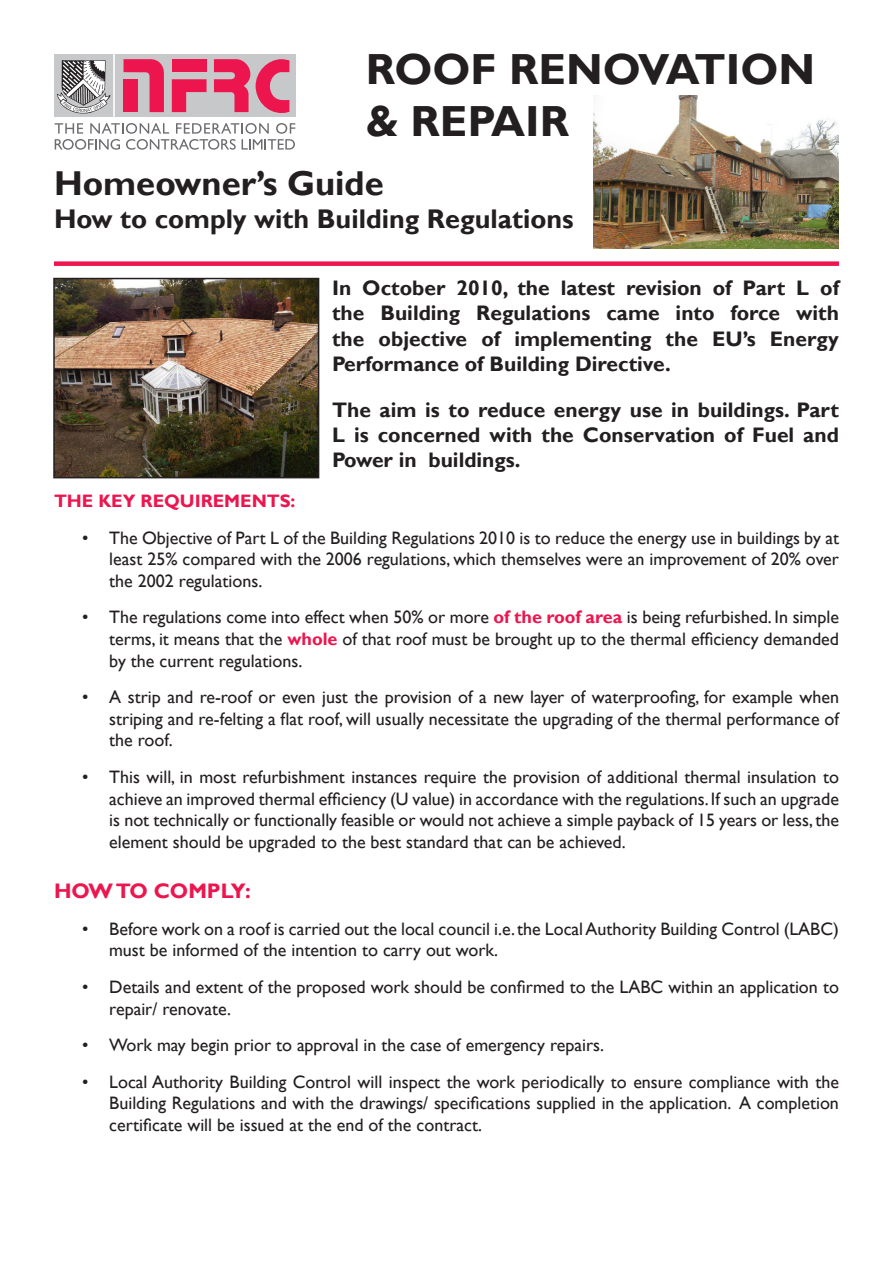
<style>
.page{position:relative;width:893px;height:1263px;background:#fff}
.page>*{position:absolute;margin:0;border:0;box-sizing:border-box;transform-origin:0 0}
.t1{font:700 43.5px "Gill Sans";color:#231f20}
.t2{font:700 34.5px "Gill Sans";color:#231f20}
.t3{font:700 27px "Gill Sans";color:#231f20}
.t4{font:700 21px/25.2px "Gill Sans";color:#231f20;text-align:justify}
.t5{font:700 21px "Gill Sans";color:#ed154e}
.t6{font:18px/21.6px "Gill Sans";color:#231f20;text-align:justify}
.t7{font:700 18px "Gill Sans";color:#ed154e}
.s1{font-weight:700;color:#ed154e}
</style>
<div class="page">
<div style="left:54px;top:54px;width:241px;height:63px;background:#c7c8ca"></div>
<svg style="left:124px;top:59px;width:40px;height:53px"></svg>
<svg style="left:172px;top:79px;width:35px;height:33px"></svg>
<div style="left:172px;top:59px;width:35px;height:13px;background:#ed154e"></div>
<svg style="left:214px;top:59px;width:36px;height:53px"></svg>
<svg style="left:256px;top:59px;width:33px;height:54px"></svg>
<hr style="left:113px;top:54px;width:2px;height:63px;background:#fff">
<svg style="left:55px;top:123px;width:240px;height:27px"></svg>
<svg style="left:57px;top:60px;width:53px;height:54px"></svg>
<img style="left:594px;top:96px;width:244px;height:153px">
<div style="left:54px;top:261px;width:785px;height:5px;background:#ed154e"></div>
<img style="left:56px;top:281px;width:260px;height:194px">
<div style="left:53px;top:278px;width:266px;height:200px;border:2px solid #231f20"></div>
<p class="t1" style="left:366px;top:43px;width:451px">ROOF RENOVATION</p>
<p class="t1" style="left:366px;top:95px;width:205px">&amp; REPAIR</p>
<p class="t2" style="left:54px;top:163px;width:331px">Homeowner’s Guide</p>
<p class="t3" style="left:54px;top:202px;width:521px">How to comply with Building Regulations</p>
<p class="t4" style="left:332px;top:276px;width:508px">In October 2010, the latest revision of Part L of the Building Regulations came into force with the objective of implementing the EU’s Energy Performance of Building Directive.</p>
<p class="t4" style="left:332px;top:398px;width:508px">The aim is to reduce energy use in buildings. Part L is concerned with the Conservation of Fuel and Power in buildings.</p>
<p class="t7" style="left:54px;top:490px;width:243px">THE KEY REQUIREMENTS:</p>
<p class="t6" style="left:109px;top:527px;width:731px;text-indent:-27px">• The Objective of Part L of the Building Regulations 2010 is to reduce the energy use in buildings by at least 25% compared with the 2006 regulations, which themselves were an improvement of 20% over the 2002 regulations.</p>
<p class="t6" style="left:109px;top:607px;width:731px;text-indent:-27px">• The regulations come into effect when 50% or more <span class="s1">of the roof area</span> is being refurbished. In simple terms, it means that the <span class="s1">whole</span> of that roof must be brought up to the thermal efficiency demanded by the current regulations.</p>
<p class="t6" style="left:109px;top:687px;width:731px;text-indent:-27px">• A strip and re-roof or even just the provision of a new layer of waterproofing, for example when striping and re-felting a flat roof, will usually necessitate the upgrading of the thermal performance of the roof.</p>
<p class="t6" style="left:109px;top:766px;width:731px;text-indent:-27px">• This will, in most refurbishment instances require the provision of additional thermal insulation to achieve an improved thermal efficiency (U value) in accordance with the regulations.If such an upgrade is not technically or functionally feasible or would not achieve a simple payback of 15 years or less,the element should be upgraded to the best standard that can be achieved.</p>
<p class="t5" style="left:54px;top:878px;width:198px">HOW TO COMPLY:</p>
<p class="t6" style="left:109px;top:918px;width:731px;text-indent:-27px">• Before work on a roof is carried out the local council i.e.the LocalAuthority Building Control (LABC) must be informed of the intention to carry out work.</p>
<p class="t6" style="left:109px;top:976px;width:731px;text-indent:-27px">• Details and extent of the proposed work should be confirmed to the LABC within an application to repair/ renovate.</p>
<p class="t6" style="left:82px;top:1035px;width:523px">• Work may begin prior to approval in the case of emergency repairs.</p>
<p class="t6" style="left:109px;top:1071px;width:731px;text-indent:-27px">• Local Authority Building Control will inspect the work periodically to ensure compliance with the Building Regulations and with the drawings/ specifications supplied in the application. A completion certificate will be issued at the end of the contract.</p>
</div>
